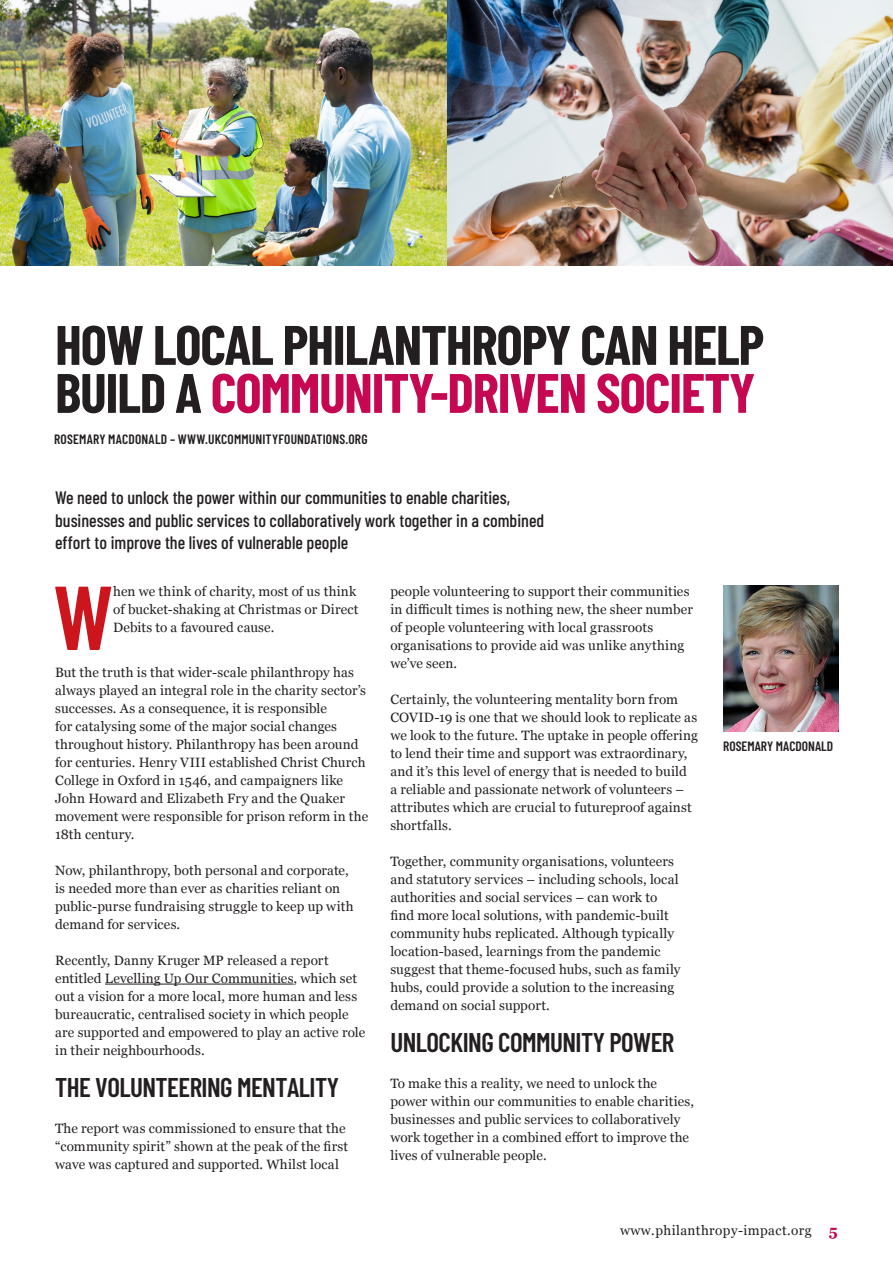
<style>
.page{position:relative;width:893px;height:1263px;background:#fff}
.page>*{position:absolute;margin:0;border:0;box-sizing:border-box;transform-origin:0 0}
.Drop_Cap_Body{font:600 90.45px "Barlow Condensed";color:#cd151d}
.Main_title_large{font:700 55.5px/48px "Barlow Condensed";letter-spacing:-.02em;color:#231f20}
.Paragraph_title{font:600 27px "Barlow Condensed";letter-spacing:-.02em;color:#231f20}
.Intro_to_paragraph{font:500 18px/22.5px "Barlow Condensed";color:#231f20}
.Body_Text{font:13.5px/18px "Georgia";letter-spacing:.01em;color:#231f20}
.Drop_Cap_Body-2{font:13.5px/18px "Georgia";letter-spacing:.01em;color:#231f20}
.By_Name{font:600 13.5px "Barlow Condensed";letter-spacing:.015em;color:#231f20}
.Body_Text-2{font:13.5px "Georgia";letter-spacing:.03em;color:#231f20}
.author_name{font:600 13.5px "Barlow Condensed";color:#231f20}
.s1{color:#c60751}
.s2{font-weight:700;font-size:15px;color:#c60751}
</style>
<div class="page">
<img style="left:446px;top:0;width:447px;height:265px">
<img style="left:0;top:0;width:446px;height:265px">
<hr style="left:105px;top:984px;width:189px;height:1px;background:#231f20">
<img style="left:723px;top:586px;width:116px;height:145px">
<p class="Main_title_large" style="left:55px;top:318px;width:711px">HOW LOCAL PHILANTHROPY CAN HELP<br>BUILD A <span class="s1">COMMUNITY-DRIVEN SOCIETY</span></p>
<p class="By_Name" style="left:54px;top:430px;width:315px">ROSEMARY MACDONALD – WWW.UKCOMMUNITYFOUNDATIONS.ORG</p>
<p class="Intro_to_paragraph" style="left:55px;top:485px;width:491px">We need to unlock the power within our communities to enable charities, businesses and public services to collaboratively work together in a combined effort to improve the lives of vulnerable people</p>
<p class="Drop_Cap_Body" style="left:53px;top:553px;width:62px">W</p>
<p class="Drop_Cap_Body-2" style="left:113px;top:582px;width:247px">hen we think of charity, most of us think of bucket-shaking at Christmas or Direct<br>Debits to a favoured cause.</p>
<p class="Body_Text" style="left:55px;top:663px;width:315px">But the truth is that wider-scale philanthropy has always played an integral role in the charity sector’s successes. As a consequence, it is responsible<br>for catalysing some of the major social changes throughout history. Philanthropy has been around for centuries. Henry VIII established Christ Church College in Oxford in 1546, and campaigners like John Howard and Elizabeth Fry and the Quaker movement were responsible for prison reform in the 18th century.</p>
<p class="Body_Text" style="left:55px;top:861px;width:300px">Now, philanthropy, both personal and corporate, is needed more than ever as charities reliant on public-purse fundraising struggle to keep up with demand for services.</p>
<p class="Body_Text" style="left:55px;top:951px;width:312px">Recently, Danny Kruger MP released a report entitled Levelling Up Our Communities, which set out a vision for a more local, more human and less bureaucratic, centralised society in which people are supported and empowered to play an active role in their neighbourhoods.</p>
<p class="Paragraph_title" style="left:55px;top:1068px;width:285px">THE VOLUNTEERING MENTALITY</p>
<p class="Body_Text" style="left:55px;top:1119px;width:294px">The report was commissioned to ensure that the “community spirit” shown at the peak of the first wave was captured and supported. Whilst local</p>
<p class="Body_Text" style="left:390px;top:582px;width:304px">people volunteering to support their communities in difficult times is nothing new, the sheer number of people volunteering with local grassroots organisations to provide aid was unlike anything we’ve seen.</p>
<p class="Body_Text" style="left:390px;top:690px;width:309px">Certainly, the volunteering mentality born from COVID-19 is one that we should look to replicate as we look to the future. The uptake in people offering to lend their time and support was extraordinary, and it’s this level of energy that is needed to build<br>a reliable and passionate network of volunteers – attributes which are crucial to futureproof against shortfalls.</p>
<p class="Body_Text" style="left:390px;top:852px;width:292px">Together, community organisations, volunteers and statutory services – including schools, local authorities and social services – can work to find more local solutions, with pandemic-built community hubs replicated. Although typically location-based, learnings from the pandemic suggest that theme-focused hubs, such as family hubs, could provide a solution to the increasing demand on social support.</p>
<p class="Paragraph_title" style="left:390px;top:1023px;width:285px">UNLOCKING COMMUNITY POWER</p>
<p class="Body_Text" style="left:390px;top:1074px;width:305px">To make this a reality, we need to unlock the power within our communities to enable charities, businesses and public services to collaboratively work together in a combined effort to improve the lives of vulnerable people.</p>
<p class="author_name" style="left:723px;top:736px;width:111px">ROSEMARY MACDONALD</p>
<p class="Body_Text-2" style="left:620px;top:1221px;width:219px">www.philanthropy-impact.org <span class="s2">5</span></p>
</div>
